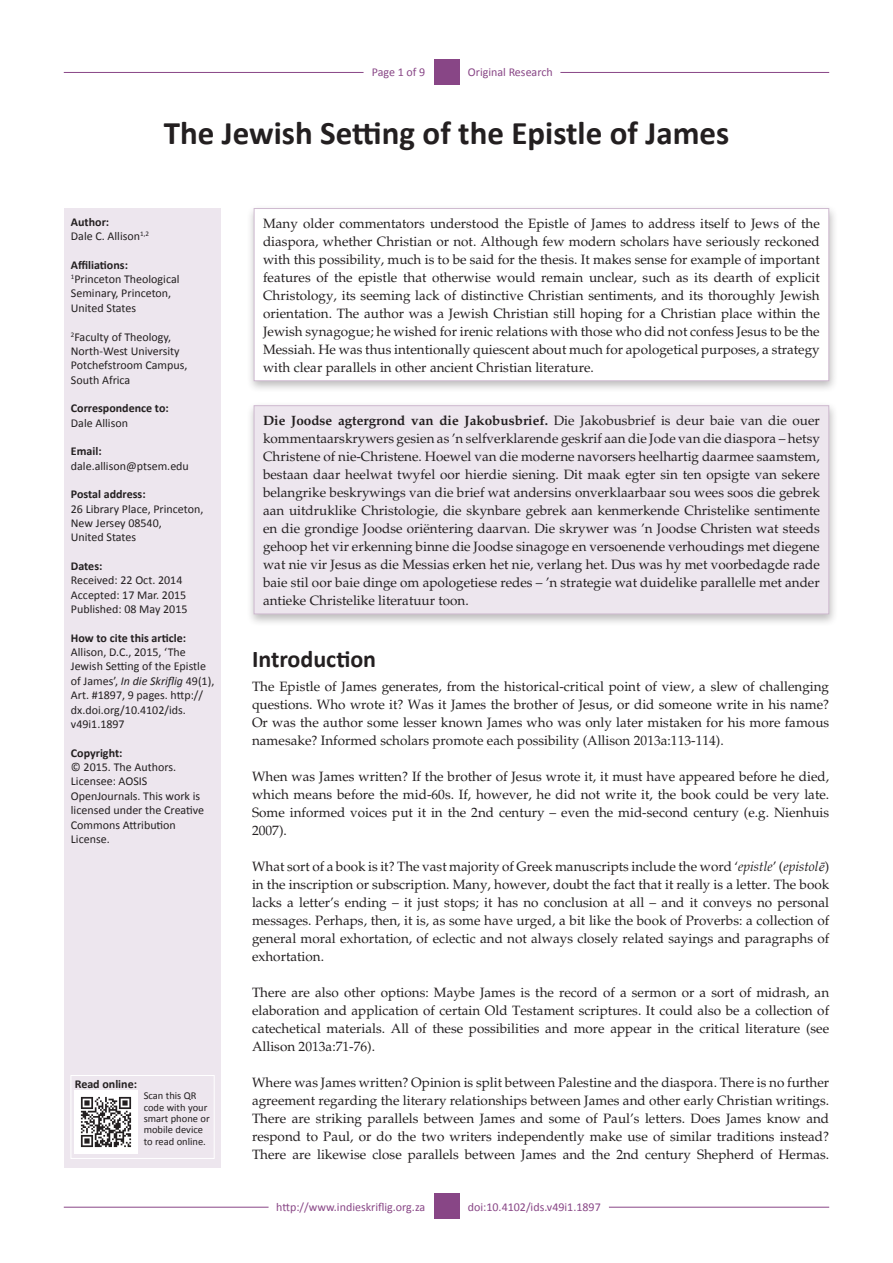
<style>
.page{position:relative;width:893px;height:1263px;background:#fff}
.page>*{position:absolute;margin:0;border:0;box-sizing:border-box;transform-origin:0 0}
.Article_Title{font:700 33px "Calibri";color:#231f20}
._1{font:700 24px "Calibri";color:#231f20}
.Text{font:13.5px/18px "Palatino";color:#231f20;text-align:justify}
.Text1{font:13.5px/18px "Palatino";color:#231f20;text-align:justify}
.Abstract_Text{font:13.5px/18px "Palatino";color:#231f20;text-align:justify}
.Sidebar_text{font:12px/14.4px "Calibri";color:#231f20}
.Sidebar_head{font:700 12px "Calibri";color:#231f20}
.LRH_Bottom{font:12px "Calibri";color:#884686}
.RRH_Bottom{font:12px "Calibri";color:#884686}
.RRH{font:12px "Calibri";color:#884686}
.LRH{font:12px "Calibri";letter-spacing:-.005em;color:#884686}
.Sidebar_text-2{font:10.5px/11.4px "Calibri";color:#231f20}
.s1{font-style:italic}
.s2{font-weight:700}
.s3{font-family:"Times New Roman";font-style:italic}
</style>
<div class="page">
<hr style="left:64px;top:1207px;width:205px;height:1px;background:#884686">
<hr style="left:609px;top:1207px;width:220px;height:1px;background:#884686">
<div style="left:434px;top:1193px;width:25px;height:26px;background:#884686"></div>
<hr style="left:64px;top:72px;width:300px;height:1px;background:#884686">
<hr style="left:560px;top:72px;width:269px;height:1px;background:#884686">
<div style="left:434px;top:59px;width:25px;height:26px;background:#884686"></div>
<div style="left:65px;top:208px;width:156px;height:959px;background:#ede6ee"></div>
<div style="left:246px;top:204px;width:592px;height:190px;background:#231f20;opacity:.3"></div>
<div style="left:254px;top:208px;width:575px;height:173px;background:#fff"></div>
<div style="left:254px;top:208px;width:575px;height:173px;border:1px solid #cfbad0"></div>
<div style="left:246px;top:401px;width:592px;height:225px;background:#231f20;opacity:.3"></div>
<div style="left:254px;top:406px;width:575px;height:208px;background:#ede6ee"></div>
<div style="left:254px;top:405px;width:575px;height:209px;border:1px solid #cfbad0"></div>
<div style="left:71px;top:1075px;width:144px;height:84px;border:1px solid #fff"></div>
<img style="left:75px;top:1091px;width:63px;height:63px">
<p class="LRH" style="left:372px;top:65px;width:55px">Page 1 of 9</p>
<p class="RRH" style="left:468px;top:65px;width:86px">Original Research</p>
<p class="Article_Title" style="left:164px;top:112px;width:567px">The Jewish Setting of the Epistle of James</p>
<p class="Sidebar_head" style="left:71px;top:214px;width:40px">Author:</p>
<p class="Sidebar_text" style="left:71px;top:229px;width:80px">Dale C. Allison<sup>1,2</sup></p>
<p class="Sidebar_head" style="left:71px;top:257px;width:59px">Affiliations:</p>
<p class="Sidebar_text" style="left:71px;top:272px;width:110px"><sup>1</sup>Princeton Theological<br>Seminary, Princeton,<br>United States</p>
<p class="Sidebar_text" style="left:71px;top:329px;width:118px"><sup>2</sup>Faculty of Theology,<br>North-West University<br>Potchefstroom Campus,<br>South Africa</p>
<p class="Sidebar_head" style="left:71px;top:401px;width:99px">Correspondence to:</p>
<p class="Sidebar_text" style="left:71px;top:416px;width:59px">Dale Allison</p>
<p class="Sidebar_head" style="left:71px;top:444px;width:32px">Email:</p>
<p class="Sidebar_text" style="left:71px;top:458px;width:119px">dale.allison@ptsem.edu</p>
<p class="Sidebar_head" style="left:71px;top:487px;width:76px">Postal address:</p>
<p class="Sidebar_text" style="left:71px;top:501px;width:134px">26 Library Place, Princeton,<br>New Jersey 08540,<br>United States</p>
<p class="Sidebar_head" style="left:71px;top:558px;width:33px">Dates:</p>
<p class="Sidebar_text" style="left:71px;top:573px;width:113px">Received: 22 Oct. 2014</p>
<p class="Sidebar_text" style="left:71px;top:587px;width:117px">Accepted: 17 Mar. 2015</p>
<p class="Sidebar_text" style="left:71px;top:602px;width:118px">Published: 08 May 2015</p>
<p class="Sidebar_head" style="left:71px;top:630px;width:117px">How to cite this article:</p>
<p class="Sidebar_text" style="left:71px;top:645px;width:145px">Allison, D.C., 2015, ‘The<br>Jewish Setting of the Epistle of James’, <span class="s1">In die Skriflig</span> 49(1),<br>Art. #1897, 9 pages. http:// dx.doi.org/10.4102/ids. v49i1.1897</p>
<p class="Sidebar_head" style="left:71px;top:745px;width:53px">Copyright:</p>
<p class="Sidebar_text" style="left:71px;top:760px;width:135px">© 2015. The Authors.<br>Licensee: AOSIS<br>OpenJournals. This work is licensed under the Creative<br>Commons Attribution<br>License.</p>
<p class="Sidebar_head" style="left:75px;top:1077px;width:64px">Read online:</p>
<p class="Sidebar_text-2" style="left:144px;top:1090px;width:67px">Scan this QR code with your smart phone or mobile device to read online.</p>
<p class="Abstract_Text" style="left:263px;top:214px;width:558px">Many older commentators understood the Epistle of James to address itself to Jews of the diaspora, whether Christian or not. Although few modern scholars have seriously reckoned with this possibility, much is to be said for the thesis. It makes sense for example of important features of the epistle that otherwise would remain unclear, such as its dearth of explicit Christology, its seeming lack of distinctive Christian sentiments, and its thoroughly Jewish orientation. The author was a Jewish Christian still hoping for a Christian place within the Jewish synagogue; he wished for irenic relations with those who did not confess Jesus to be the Messiah. He was thus intentionally quiescent about much for apologetical purposes, a strategy with clear parallels in other ancient Christian literature.</p>
<p class="Text1" style="left:263px;top:412px;width:558px"><span class="s2">Die Joodse agtergrond van die Jakobusbrief.</span> Die Jakobusbrief is deur baie van die ouer kommentaarskrywers gesien as ’n selfverklarende geskrif aan die Jode van die diaspora – hetsy Christene of nie-Christene. Hoewel van die moderne navorsers heelhartig daarmee saamstem, bestaan daar heelwat twyfel oor hierdie siening. Dit maak egter sin ten opsigte van sekere belangrike beskrywings van die brief wat andersins onverklaarbaar sou wees soos die gebrek aan uitdruklike Christologie, die skynbare gebrek aan kenmerkende Christelike sentimente en die grondige Joodse oriëntering daarvan. Die skrywer was ’n Joodse Christen wat steeds gehoop het vir erkenning binne die Joodse sinagoge en versoenende verhoudings met diegene wat nie vir Jesus as die Messias erken het nie, verlang het. Dus was hy met voorbedagde rade baie stil oor baie dinge om apologetiese redes – ’n strategie wat duidelike parallelle met ander antieke Christelike literatuur toon.</p>
<p class="_1" style="left:252px;top:644px;width:126px">Introduction</p>
<p class="Text1" style="left:252px;top:677px;width:579px">The Epistle of James generates, from the historical-critical point of view, a slew of challenging questions. Who wrote it? Was it James the brother of Jesus, or did someone write in his name?<br>Or was the author some lesser known James who was only later mistaken for his more famous namesake? Informed scholars promote each possibility (Allison 2013a:113-114).</p>
<p class="Text" style="left:252px;top:767px;width:579px">When was James written? If the brother of Jesus wrote it, it must have appeared before he died, which means before the mid-60s. If, however, he did not write it, the book could be very late.<br>Some informed voices put it in the 2nd century – even the mid-second century (e.g. Nienhuis 2007).</p>
<p class="Text" style="left:252px;top:857px;width:579px">What sort of a book is it? The vast majority of Greek manuscripts include the word ‘<span class="s1">epistle</span>’ (<span class="s1">epistol</span><span class="s3">ē</span>) in the inscription or subscription. Many, however, doubt the fact that it really is a letter. The book lacks a letter’s ending – it just stops; it has no conclusion at all – and it conveys no personal messages. Perhaps, then, it is, as some have urged, a bit like the book of Proverbs: a collection of general moral exhortation, of eclectic and not always closely related sayings and paragraphs of exhortation.</p>
<p class="Text" style="left:252px;top:983px;width:579px">There are also other options: Maybe James is the record of a sermon or a sort of midrash, an elaboration and application of certain Old Testament scriptures. It could also be a collection of catechetical materials. All of these possibilities and more appear in the critical literature (see Allison 2013a:71-76).</p>
<p class="Text" style="left:252px;top:1073px;width:579px">Where was James written? Opinion is split between Palestine and the diaspora. There is no further agreement regarding the literary relationships between James and other early Christian writings.<br>There are striking parallels between James and some of Paul’s letters. Does James know and respond to Paul, or do the two writers independently make use of similar traditions instead?<br>There are likewise close parallels between James and the 2nd century Shepherd of Hermas.</p>
<p class="LRH_Bottom" style="left:276px;top:1199px;width:151px">http://www.indieskriflig.org.za</p>
<p class="RRH_Bottom" style="left:468px;top:1199px;width:134px">doi:10.4102/ids.v49i1.1897</p>
</div>
